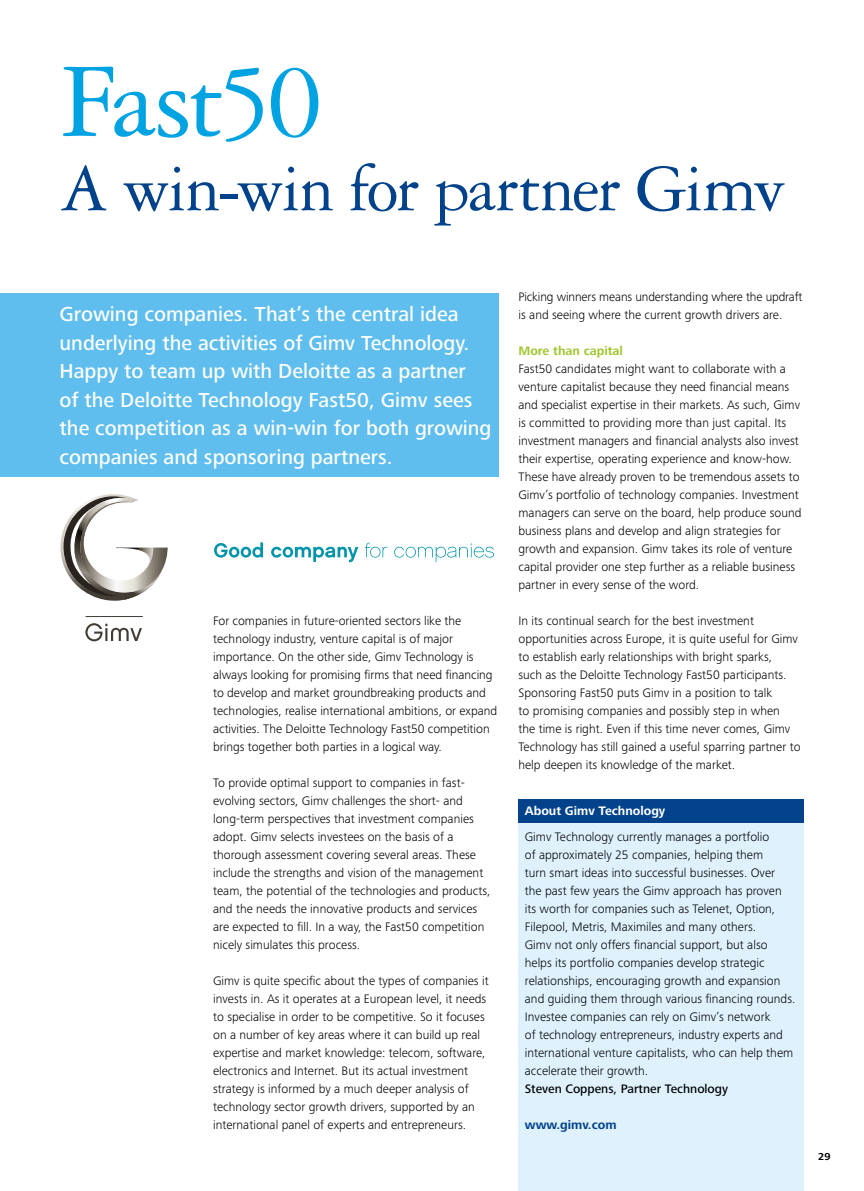
<style>
.page{position:relative;width:864px;height:1191px;background:#fff}
.page>*{position:absolute;margin:0;border:0;box-sizing:border-box;transform-origin:0 0}
.t1{font:112.8px "Garamond 3 LT Std";letter-spacing:-.045em;color:#00a3e2}
.t2{font:70.5px "Garamond 3 LT Std";letter-spacing:-.03em;color:#01428b}
.t3{font:500 21px/28.5px "Frutiger Next Pro";color:#fff}
.t4{font:300 12.75px/18px "Frutiger Next Pro";color:#000}
.t5{font:500 12.75px "Frutiger Next Pro";color:#000}
.t6{font:700 12.75px "Frutiger Next Pro";color:#fff}
.t7{font:700 12.75px "Frutiger Next Pro";color:#a2c632}
.t8{font:700 12.75px "Frutiger Next Pro";color:#01428b}
.t9{font:700 10.5px "Frutiger Next Pro";color:#000}
</style>
<div class="page">
<div style="left:0;top:293px;width:498px;height:184px;background:#5fbeed"></div>
<hr style="left:85px;top:616px;width:58px;height:1px;background:#413b34">
<svg style="left:85px;top:623px;width:57px;height:18px"></svg>
<svg style="left:60px;top:494px;width:108px;height:107px"></svg>
<svg style="left:214px;top:542px;width:49px;height:15px"></svg>
<svg style="left:271px;top:547px;width:87px;height:15px"></svg>
<svg style="left:364px;top:542px;width:23px;height:15px"></svg>
<svg style="left:394px;top:543px;width:99px;height:19px"></svg>
<div style="left:518px;top:799px;width:285px;height:392px;background:#def1fd"></div>
<div style="left:518px;top:799px;width:285px;height:24px;background:#01428b"></div>
<h1 class="t1" style="left:60px;top:41px;width:264px">Fast50</h1>
<h2 class="t2" style="left:60px;top:151px;width:725px">A win-win for partner Gimv</h2>
<p class="t3" style="left:60px;top:300px;width:433px">Growing companies. That’s the central idea underlying the activities of Gimv Technology.<br>Happy to team up with Deloitte as a partner<br>of the Deloitte Technology Fast50, Gimv sees the competition as a win-win for both growing companies and sponsoring partners.</p>
<p class="t4" style="left:213px;top:612px;width:285px">For companies in future-oriented sectors like the technology industry, venture capital is of major importance. On the other side, Gimv Technology is always looking for promising firms that need financing to develop and market groundbreaking products and technologies, realise international ambitions, or expand activities. The Deloitte Technology Fast50 competition brings together both parties in a logical way.</p>
<p class="t4" style="left:213px;top:774px;width:279px">To provide optimal support to companies in fast&shy;evolving sectors, Gimv challenges the short- and long-term perspectives that investment companies adopt. Gimv selects investees on the basis of a thorough assessment covering several areas. These include the strengths and vision of the management team, the potential of the technologies and products, and the needs the innovative products and services are expected to fill. In a way, the Fast50 competition nicely simulates this process.</p>
<p class="t4" style="left:213px;top:972px;width:277px">Gimv is quite specific about the types of companies it invests in. As it operates at a European level, it needs to specialise in order to be competitive. So it focuses on a number of key areas where it can build up real expertise and market knowledge: telecom, software, electronics and Internet. But its actual investment strategy is informed by a much deeper analysis of technology sector growth drivers, supported by an international panel of experts and entrepreneurs.</p>
<p class="t4" style="left:518px;top:288px;width:285px">Picking winners means understanding where the updraft is and seeing where the current growth drivers are.</p>
<p class="t7" style="left:518px;top:343px;width:106px">More than capital</p>
<p class="t4" style="left:518px;top:360px;width:284px">Fast50 candidates might want to collaborate with a venture capitalist because they need financial means and specialist expertise in their markets. As such, Gimv is committed to providing more than just capital. Its investment managers and financial analysts also invest their expertise, operating experience and know-how.<br>These have already proven to be tremendous assets to Gimv’s portfolio of technology companies. Investment managers can serve on the board, help produce sound business plans and develop and align strategies for growth and expansion. Gimv takes its role of venture capital provider one step further as a reliable business partner in every sense of the word.</p>
<p class="t4" style="left:518px;top:612px;width:283px">In its continual search for the best investment opportunities across Europe, it is quite useful for Gimv to establish early relationships with bright sparks,<br>such as the Deloitte Technology Fast50 participants.<br>Sponsoring Fast50 puts Gimv in a position to talk<br>to promising companies and possibly step in when<br>the time is right. Even if this time never comes, Gimv Technology has still gained a useful sparring partner to help deepen its knowledge of the market.</p>
<p class="t6" style="left:524px;top:803px;width:142px">About Gimv Technology</p>
<p class="t4" style="left:524px;top:828px;width:272px">Gimv Technology currently manages a portfolio<br>of approximately 25 companies, helping them<br>turn smart ideas into successful businesses. Over<br>the past few years the Gimv approach has proven its worth for companies such as Telenet, Option, Filepool, Metris, Maximiles and many others.<br>Gimv not only offers financial support, but also helps its portfolio companies develop strategic relationships, encouraging growth and expansion and guiding them through various financing rounds.<br>Investee companies can rely on Gimv’s network<br>of technology entrepreneurs, industry experts and international venture capitalists, who can help them accelerate their growth.</p>
<p class="t5" style="left:524px;top:1081px;width:205px">Steven Coppens, Partner Technology</p>
<p class="t8" style="left:524px;top:1117px;width:93px">www.gimv.com</p>
<p class="t9" style="left:817px;top:1150px;width:14px">29</p>
</div>
